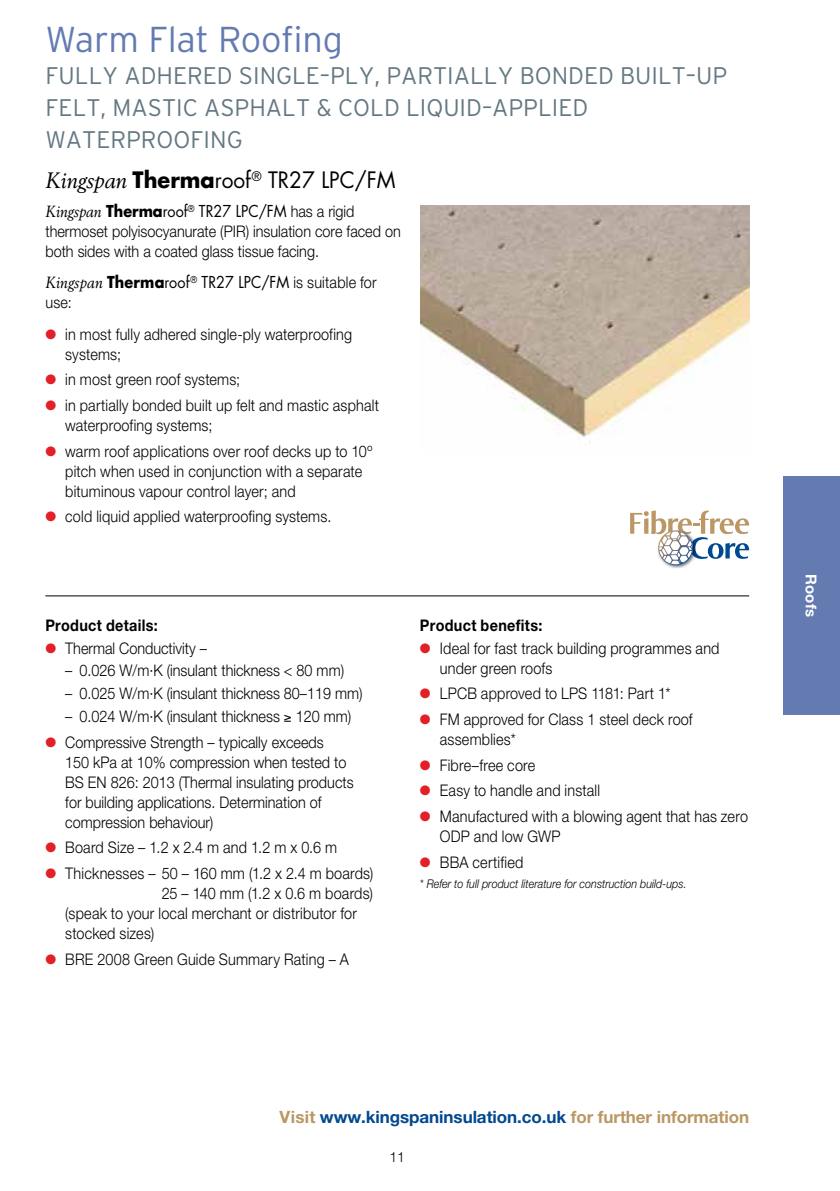
<style>
.page{position:relative;width:840px;height:1191px;background:#fff}
.page>*{position:absolute;margin:0;border:0;box-sizing:border-box;transform-origin:0 0}
.t1{font:300 36px "Interstate";letter-spacing:-.01em;color:#647bb2}
.t2{font:300 24px/32px "Interstate";color:#647883}
.t3{font:22px "Futura";color:#000;scale:.95 1}
.t4{font:700 17px "Helvetica Neue";letter-spacing:-.005em;color:#004990}
.t5{font:300 16px/20px "Helvetica Neue";letter-spacing:.005em;color:#000;scale:.9 1}
.t6{font:16px "Futura";color:#000;scale:.9 1}
.t7{font:700 16px "Helvetica Neue";letter-spacing:.02em;color:#000;scale:.9 1}
.t8{font:700 15px "Helvetica Neue";letter-spacing:.015em;color:#fff}
.t9{font:300 14px "Helvetica Neue";color:#000}
.t10{font:italic 300 12px "Helvetica Neue";color:#000;scale:.9 1}
.s1{font-family:"Berling";font-style:italic}
.s2{font-weight:700}
.s3{font-family:"Helvetica Neue";font-weight:300}
.s4{color:#e31f27}
.s5{color:#ba9764}
</style>
<div class="page">
<div style="left:782px;top:476px;width:57px;height:238px;background:#647bb2"></div>
<hr style="left:45px;top:595px;width:703px;height:1px;background:#000">
<img style="left:666px;top:565px;width:22px;height:3px">
<svg style="left:630px;top:510px;width:118px;height:55px"></svg>
<img style="left:420px;top:206px;width:328px;height:237px">
<h1 class="t1" style="left:45px;top:19px;width:299px">Warm Flat Roofing</h1>
<h2 class="t2" style="left:45px;top:59px;width:683px">FULLY ADHERED SINGLE–PLY, PARTIALLY BONDED BUILT–UP<br>FELT, MASTIC ASPHALT &amp; COLD LIQUID–APPLIED<br>WATERPROOFING</h2>
<h3 class="t3" style="left:45px;top:165px;width:370px"><span class="s1">Kingspan</span> <span class="s2">Therma</span>roof<sup>®</sup> TR27 LPC/FM</h3>
<p class="t6" style="left:45px;top:200px;width:345px"><span class="s1">Kingspan</span> <span class="s2">Therma</span>roof<sup>®</sup> TR27 LPC/FM <span class="s3">has a rigid</span></p>
<p class="t5" style="left:45px;top:221px;width:396px">thermoset polyisocyanurate (PIR) insulation core faced on both sides with a coated glass tissue facing.</p>
<p class="t6" style="left:45px;top:271px;width:369px"><span class="s1">Kingspan</span> <span class="s2">Therma</span>roof<sup>®</sup> TR27 LPC/FM <span class="s3">is suitable for</span></p>
<p class="t5" style="left:45px;top:292px;width:31px">use:</p>
<p class="t5" style="left:65px;top:323px;width:320px;text-indent:-20px"><span class="s4">●</span> in most fully adhered single-ply waterproofing systems;</p>
<p class="t5" style="left:45px;top:369px;width:218px"><span class="s4">●</span> in most green roof systems;</p>
<p class="t5" style="left:65px;top:395px;width:350px;text-indent:-20px"><span class="s4">●</span> in partially bonded built up felt and mastic asphalt waterproofing systems;</p>
<p class="t5" style="left:65px;top:440px;width:342px;text-indent:-20px"><span class="s4">●</span> warm roof applications over roof decks up to 10º pitch when used in conjunction with a separate bituminous vapour control layer; and</p>
<p class="t5" style="left:45px;top:506px;width:319px"><span class="s4">●</span> cold liquid applied waterproofing systems.</p>
<p class="t7" style="left:45px;top:615px;width:126px">Product details:</p>
<p class="t5" style="left:45px;top:637px;width:181px"><span class="s4">●</span> Thermal Conductivity –</p>
<p class="t5" style="left:65px;top:660px;width:311px">– 0.026 W/m·K (insulant thickness &lt; 80 mm)</p>
<p class="t5" style="left:65px;top:683px;width:332px">– 0.025 W/m·K (insulant thickness 80–119 mm)</p>
<p class="t5" style="left:65px;top:706px;width:319px">– 0.024 W/m·K (insulant thickness ≥ 120 mm)</p>
<p class="t5" style="left:65px;top:731px;width:322px;text-indent:-20px"><span class="s4">●</span> Compressive Strength – typically exceeds<br>150 kPa at 10% compression when tested to BS EN 826: 2013 (Thermal insulating products for building applications. Determination of compression behaviour)</p>
<p class="t5" style="left:45px;top:837px;width:325px"><span class="s4">●</span> Board Size – 1.2 x 2.4 m and 1.2 m x 0.6 m</p>
<p class="t5" style="left:45px;top:863px;width:366px"><span class="s4">●</span> Thicknesses – 50 – 160 mm (1.2 x 2.4 m boards)</p>
<p class="t5" style="left:162px;top:883px;width:236px">25 – 140 mm (1.2 x 0.6 m boards)</p>
<p class="t5" style="left:65px;top:903px;width:325px">(speak to your local merchant or distributor for</p>
<p class="t5" style="left:65px;top:923px;width:100px">stocked sizes)</p>
<p class="t5" style="left:45px;top:948px;width:338px"><span class="s4">●</span> BRE 2008 Green Guide Summary Rating – A</p>
<p class="t7" style="left:420px;top:615px;width:137px">Product benefits:</p>
<p class="t5" style="left:439px;top:637px;width:312px;text-indent:-20px"><span class="s4">●</span> Ideal for fast track building programmes and under green roofs</p>
<p class="t5" style="left:420px;top:683px;width:279px"><span class="s4">●</span> LPCB approved to LPS 1181: Part 1*</p>
<p class="t5" style="left:439px;top:709px;width:282px;text-indent:-20px"><span class="s4">●</span> FM approved for Class 1 steel deck roof assemblies*</p>
<p class="t5" style="left:420px;top:754px;width:130px"><span class="s4">●</span> Fibre–free core</p>
<p class="t5" style="left:420px;top:780px;width:201px"><span class="s4">●</span> Easy to handle and install</p>
<p class="t5" style="left:439px;top:806px;width:344px;text-indent:-20px"><span class="s4">●</span> Manufactured with a blowing agent that has zero<br>ODP and low GWP</p>
<p class="t5" style="left:420px;top:851px;width:116px"><span class="s4">●</span> BBA certified</p>
<p class="t10" style="left:420px;top:876px;width:298px">* Refer to full product literature for construction build-ups.</p>
<p class="t4" style="left:279px;top:1106px;width:471px"><span class="s5">Visit</span> www.kingspaninsulation.co.uk <span class="s5">for further information</span></p>
<p class="t9" style="left:389px;top:1148px;width:17px">11</p>
<p class="t8" style="left:819px;top:574px;width:45px;rotate:90deg">Roofs</p>
</div>
